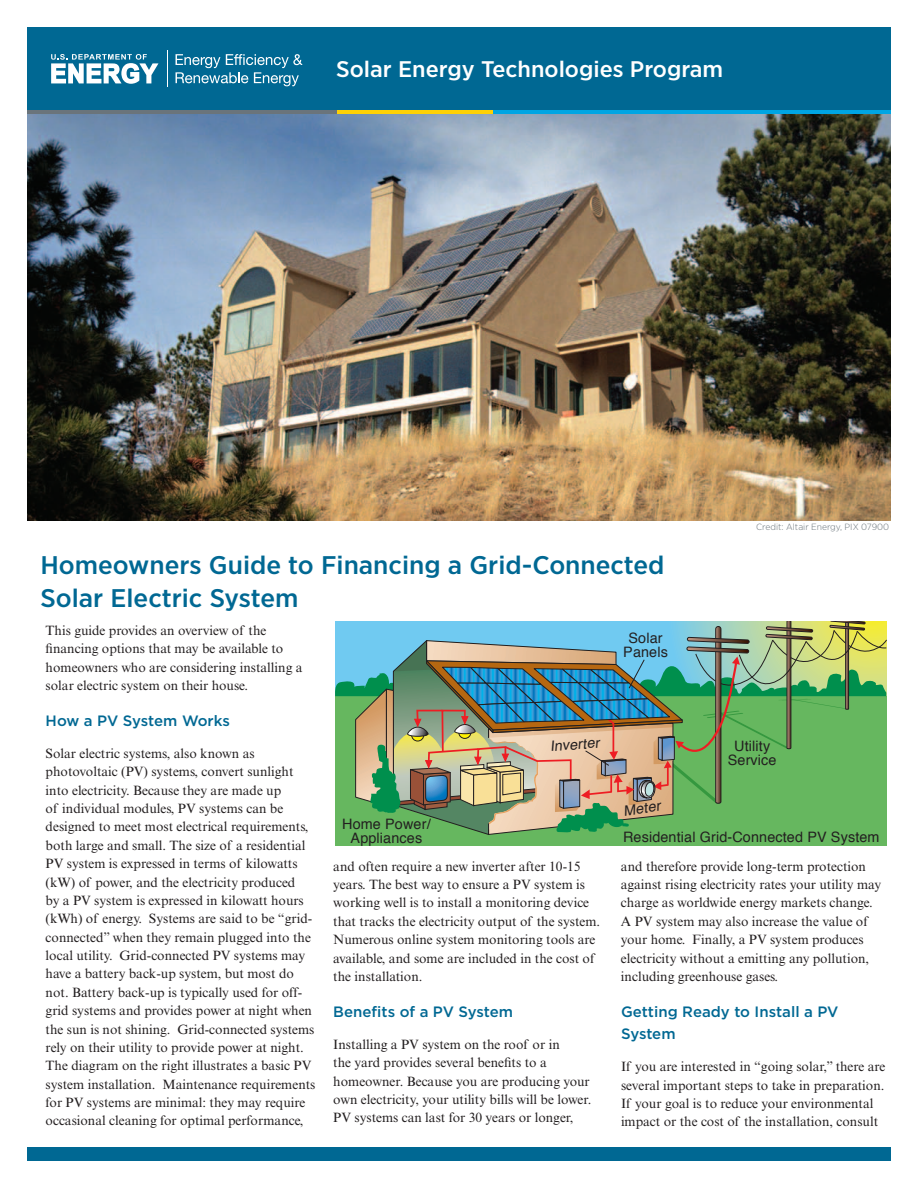
<style>
.page{position:relative;width:918px;height:1188px;background:#fff}
.page>*{position:absolute;margin:0;border:0;box-sizing:border-box;transform-origin:0 0}
.t1{font:500 25.5px/33px "Gotham Narrow";color:#006893;scale:1.1 1}
.t2{font:500 22.65px "Gotham Narrow";color:#fff;scale:1.1 1}
.t3{font:500 15px/22.5px "Gotham";color:#006893}
.t4{font:14.4px/14px "Helvetica";letter-spacing:.01em;color:#231f20;text-align:center}
.t5{font:italic 14.25px "Helvetica";color:#231f20}
.t6{font:13.5px/18.3px "Times New Roman MT Std";color:#231f20}
.t7{font:300 9px "Gotham Narrow";color:#6a747b;scale:1.1 1}
</style>
<div class="page">
<div style="left:27px;top:27px;width:864px;height:84px;background:#006893"></div>
<div style="left:27px;top:1148px;width:864px;height:13px;background:#006893"></div>
<div style="left:27px;top:110px;width:311px;height:5px;background:#6a747b"></div>
<div style="left:338px;top:110px;width:156px;height:5px;background:#fed105"></div>
<div style="left:494px;top:110px;width:397px;height:5px;background:#00a5e3"></div>
<svg style="left:51px;top:54px;width:107px;height:30px"></svg>
<hr style="left:167px;top:50px;width:1px;height:37px;background:#fff">
<svg style="left:176px;top:54px;width:127px;height:32px"></svg>
<img style="left:27px;top:114px;width:864px;height:406px">
<div style="left:335px;top:696px;width:551px;height:150px;background:#66b75f"></div>
<img style="left:335px;top:621px;width:552px;height:215px">
<h2 class="t2" style="left:336px;top:54px;width:353px">Solar Energy Technologies Program</h2>
<h1 class="t1" style="left:40px;top:548px;width:569px">Homeowners Guide to Financing a Grid-Connected<br>Solar Electric System</h1>
<p class="t7" style="left:756px;top:521px;width:122px">Credit: Altair Energy, PIX 07900</p>
<p class="t6" style="left:46px;top:621px;width:258px">This guide provides an overview of the financing options that may be available to homeowners who are considering installing a solar electric system on their house.</p>
<p class="t3" style="left:46px;top:709px;width:186px">How a PV System Works</p>
<p class="t6" style="left:46px;top:744px;width:271px">Solar electric systems, also known as photovoltaic (PV) systems, convert sunlight into electricity. Because they are made up<br>of individual modules, PV systems can be designed to meet most electrical requirements, both large and small. The size of a residential PV system is expressed in terms of kilowatts (kW) of power, and the electricity produced<br>by a PV system is expressed in kilowatt hours (kWh) of energy. Systems are said to be “grid&shy;connected” when they remain plugged into the local utility. Grid-connected PV systems may have a battery back-up system, but most do not. Battery back-up is typically used for off&shy;grid systems and provides power at night when the sun is not shining. Grid-connected systems rely on their utility to provide power at night.<br>The diagram on the right illustrates a basic PV system installation. Maintenance requirements for PV systems are minimal: they may require occasional cleaning for optimal performance,</p>
<p class="t4" style="left:342px;top:818px;width:90px">Home Power/<br>Appliances</p>
<p class="t5" style="left:549px;top:735px;width:51px;rotate:-4deg">Inverter</p>
<p class="t6" style="left:333px;top:857px;width:268px">and often require a new inverter after 10-15 years. The best way to ensure a PV system is working well is to install a monitoring device that tracks the electricity output of the system.<br>Numerous online system monitoring tools are available, and some are included in the cost of the installation.</p>
<p class="t3" style="left:333px;top:1000px;width:181px">Benefits of a PV System</p>
<p class="t6" style="left:333px;top:1035px;width:260px">Installing a PV system on the roof or in<br>the yard provides several benefits to a homeowner. Because you are producing your own electricity, your utility bills will be lower.<br>PV systems can last for 30 years or longer,</p>
<p class="t4" style="left:623px;top:631px;width:46px">Solar<br>Panels</p>
<p class="t5" style="left:622px;top:800px;width:39px;rotate:-8deg">Meter</p>
<p class="t4" style="left:728px;top:740px;width:50px">Utility<br>Service</p>
<p class="t4" style="left:623px;top:830px;width:258px">Residential Grid-Connected PV System</p>
<p class="t6" style="left:621px;top:857px;width:262px">and therefore provide long-term protection against rising electricity rates your utility may charge as worldwide energy markets change.<br>A PV system may also increase the value of your home. Finally, a PV system produces electricity without a emitting any pollution, including greenhouse gases.</p>
<p class="t3" style="left:621px;top:1000px;width:219px">Getting Ready to Install a PV<br>System</p>
<p class="t6" style="left:621px;top:1058px;width:266px">If you are interested in “going solar,” there are several important steps to take in preparation.<br>If your goal is to reduce your environmental impact or the cost of the installation, consult</p>
</div>
